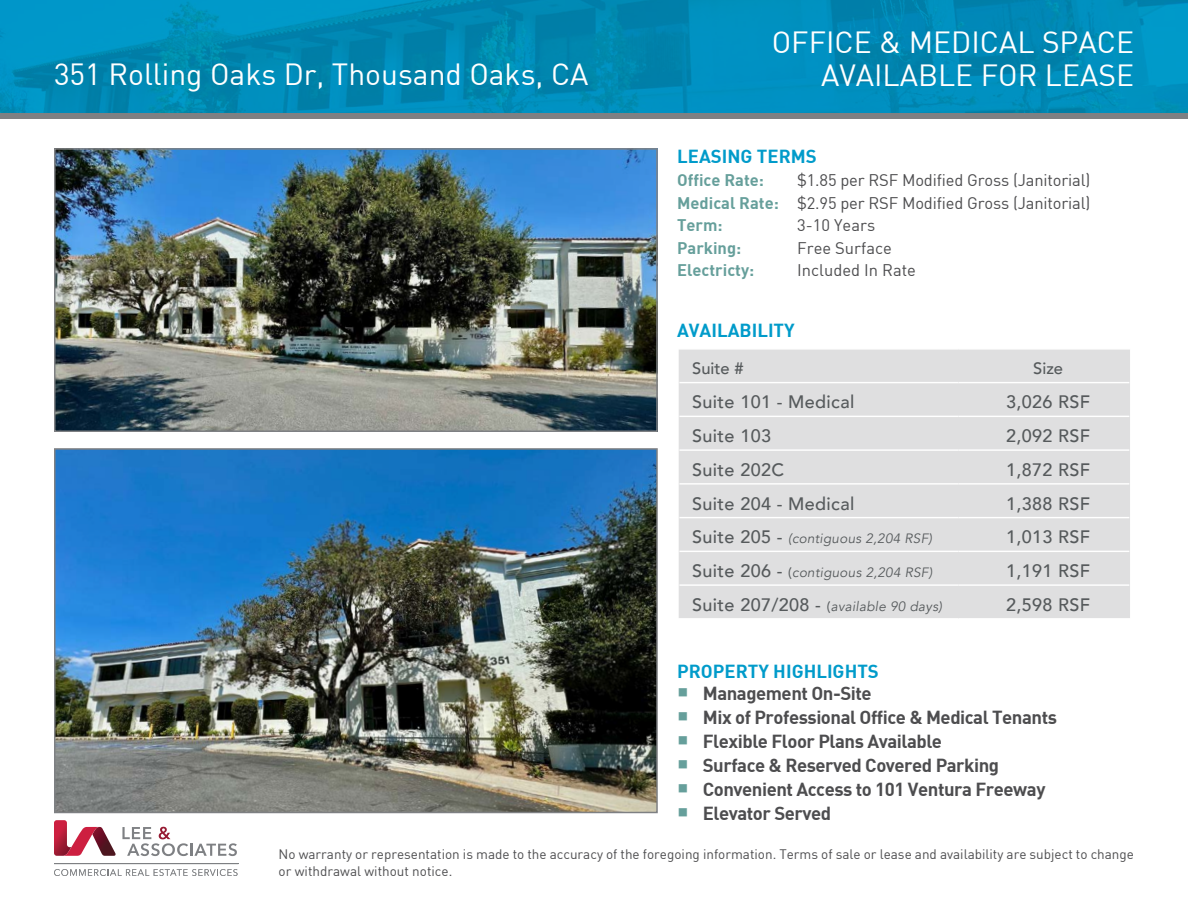
<style>
.page{position:relative;width:1188px;height:918px;background:#fff}
.page>*{position:absolute;margin:0;border:0;box-sizing:border-box;transform-origin:0 0}
.t1{font:30px "DIN Bek";color:#fff}
.t2{font:700 18.6px/24px "DI Nbek";letter-spacing:-.025em;color:#4d4d4f}
.t3{font:700 18.6px "DI Nbek";color:#009bca}
.t4{font:500 18px "Avenir";letter-spacing:.02em;color:#565a5c}
.t5{font:16.5px/22.5px "DIN Bek";letter-spacing:-.01em;color:#4d4d4f;text-align:right}
.t6{font:700 16.5px "DI Nbek";color:#669f9b}
.t7{font:500 16.5px "Avenir";color:#565a5c}
.t8{font:13.5px/16.2px "DIN Bek";color:#4d4d4f}
.t9{font:italic 13.5px "Avenir";letter-spacing:.02em;color:#565a5c}
.s1{font-family:"DI Nbek";font-weight:700;color:#669f9b}
.s2{font-weight:500;font-style:normal;font-size:18px}
.s3{font-weight:500;font-style:normal}
</style>
<div class="page">
<img style="left:1px;top:0;width:1187px;height:113px">
<div style="left:0;top:113px;width:1188px;height:6px;background:#7e8083"></div>
<img style="left:57px;top:151px;width:598px;height:278px">
<div style="left:54px;top:148px;width:604px;height:284px;border:2px solid #7e8083"></div>
<svg style="left:122px;top:827px;width:115px;height:29px"></svg>
<svg style="left:54px;top:820px;width:62px;height:36px"></svg>
<hr style="left:54px;top:864px;width:184px;height:1px;background:#7e8083">
<svg style="left:54px;top:869px;width:184px;height:7px"></svg>
<img style="left:57px;top:451px;width:598px;height:359px">
<div style="left:54px;top:448px;width:604px;height:365px;border:2px solid #7e8083"></div>
<div style="left:679px;top:350px;width:451px;height:268px;background:#dfdfe0"></div>
<hr style="left:679px;top:382px;width:279px;height:1px;background:#fff">
<hr style="left:958px;top:382px;width:171px;height:1px;background:#fff">
<hr style="left:679px;top:416px;width:279px;height:1px;background:#fff">
<hr style="left:958px;top:416px;width:171px;height:1px;background:#fff">
<hr style="left:679px;top:449px;width:279px;height:2px;background:#fff">
<hr style="left:958px;top:449px;width:171px;height:2px;background:#fff">
<hr style="left:679px;top:483px;width:279px;height:2px;background:#fff">
<hr style="left:958px;top:483px;width:171px;height:2px;background:#fff">
<hr style="left:679px;top:517px;width:279px;height:1px;background:#fff">
<hr style="left:958px;top:517px;width:171px;height:1px;background:#fff">
<hr style="left:679px;top:551px;width:279px;height:1px;background:#fff">
<hr style="left:958px;top:551px;width:171px;height:1px;background:#fff">
<hr style="left:679px;top:584px;width:279px;height:2px;background:#fff">
<hr style="left:958px;top:584px;width:171px;height:2px;background:#fff">
<h1 class="t1" style="left:772px;top:24px;width:364px">OFFICE &amp; MEDICAL SPACE</h1>
<h1 class="t1" style="left:54px;top:56px;width:536px">351 Rolling Oaks Dr, Thousand Oaks, CA</h1>
<h1 class="t1" style="left:821px;top:57px;width:314px">AVAILABLE FOR LEASE</h1>
<p class="t3" style="left:677px;top:145px;width:141px">LEASING TERMS</p>
<p class="t6" style="left:677px;top:169px;width:88px">Office Rate:</p>
<p class="t5" style="left:677px;top:169px;width:415px">$1.85 per RSF Modified Gross (Janitorial)<br><span class="s1">Medical Rate:</span> $2.95 per RSF Modified Gross (Janitorial)</p>
<p class="t6" style="left:677px;top:214px;width:47px">Term:</p>
<p class="t5" style="left:797px;top:214px;width:80px">3-10 Years</p>
<p class="t6" style="left:677px;top:237px;width:66px">Parking:</p>
<p class="t5" style="left:797px;top:236px;width:96px">Free Surface</p>
<p class="t6" style="left:677px;top:259px;width:79px">Electricty:</p>
<p class="t5" style="left:797px;top:259px;width:120px">Included In Rate</p>
<p class="t3" style="left:677px;top:318px;width:119px">AVAILABILITY</p>
<p class="t7" style="left:692px;top:354px;width:53px">Suite #</p>
<p class="t7" style="left:1033px;top:354px;width:31px">Size</p>
<p class="t4" style="left:692px;top:387px;width:164px">Suite 101 - Medical</p>
<p class="t4" style="left:1006px;top:387px;width:86px">3,026 RSF</p>
<p class="t4" style="left:692px;top:420px;width:80px">Suite 103</p>
<p class="t4" style="left:1006px;top:420px;width:86px">2,092 RSF</p>
<p class="t4" style="left:692px;top:454px;width:93px">Suite 202C</p>
<p class="t4" style="left:1006px;top:454px;width:86px">1,872 RSF</p>
<p class="t4" style="left:692px;top:488px;width:164px">Suite 204 - Medical</p>
<p class="t4" style="left:1006px;top:488px;width:86px">1,388 RSF</p>
<p class="t9" style="left:692px;top:531px;width:241px"><span class="s2">Suite 205 -</span> (contiguous 2,204 RSF)</p>
<p class="t4" style="left:1006px;top:522px;width:86px">1,013 RSF</p>
<p class="t9" style="left:692px;top:565px;width:242px"><span class="s2">Suite 206 -</span> <span class="s3">(</span>contiguous 2,204 RSF)</p>
<p class="t4" style="left:1006px;top:555px;width:86px">1,191 RSF</p>
<p class="t9" style="left:692px;top:598px;width:251px"><span class="s2">Suite 207/208 -</span> <span class="s3">(</span>available 90 days)</p>
<p class="t4" style="left:1006px;top:589px;width:86px">2,598 RSF</p>
<p class="t3" style="left:677px;top:659px;width:203px">PROPERTY HIGHLIGHTS</p>
<p class="t2" style="left:703px;top:681px;width:356px">Management On-Site<br>Mix of Professional Office &amp; Medical Tenants<br>Flexible Floor Plans Available<br>Surface &amp; Reserved Covered Parking<br>Convenient Access to 101 Ventura Freeway<br>Elevator Served</p>
<p class="t8" style="left:279px;top:846px;width:857px">No warranty or representation is made to the accuracy of the foregoing information. Terms of sale or lease and availability are subject to change or withdrawal without notice.</p>
</div>
